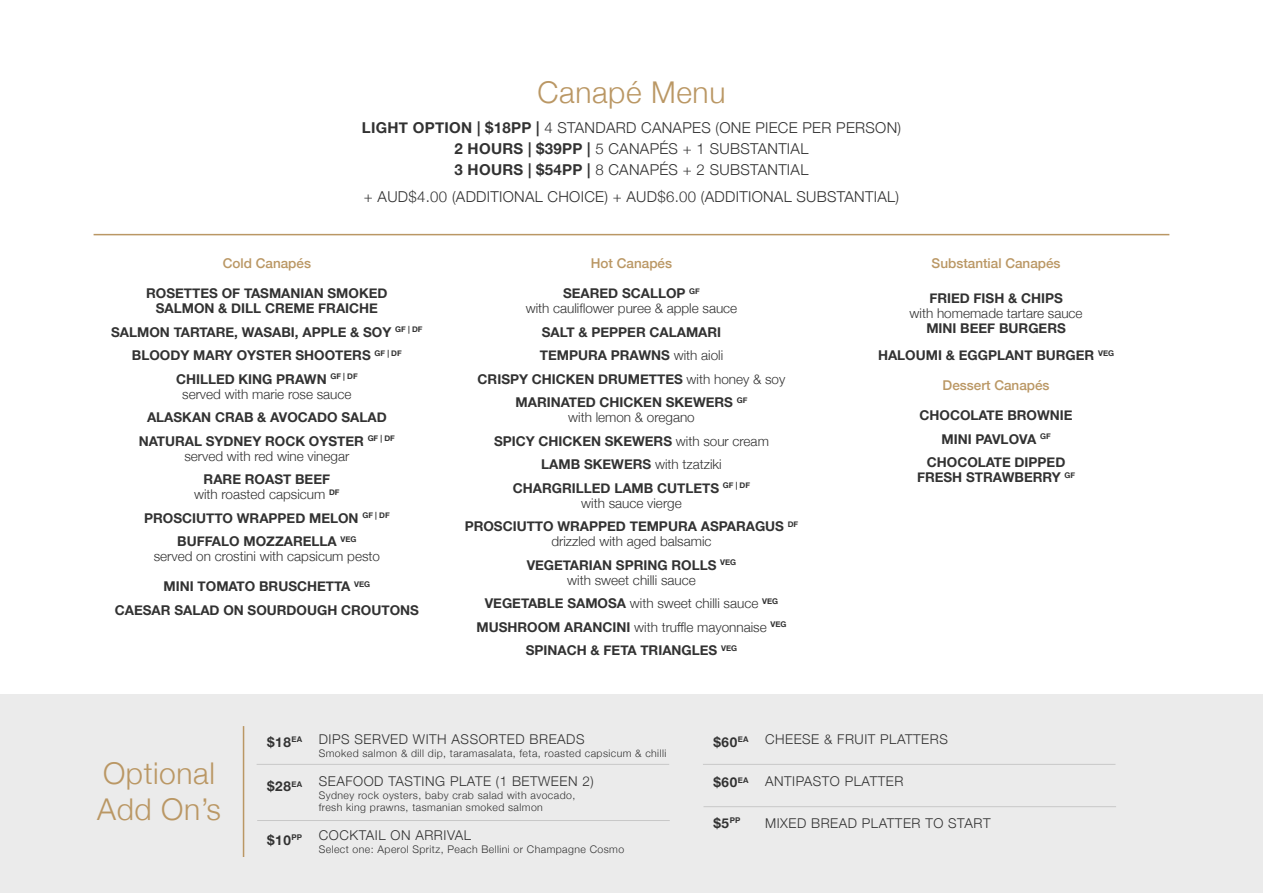
<style>
.page{position:relative;width:1263px;height:893px;background:#fff}
.page>*{position:absolute;margin:0;border:0;box-sizing:border-box;transform-origin:0 0}
.t1{font:300 30px/36px "Helvetica Neue";letter-spacing:.02em;color:#ba9764}
.t2{font:300 15px/21px "Helvetica Neue";letter-spacing:.02em;color:#323232;text-align:center}
.t3{font:700 13.5px/23.5px "Helvetica Neue";color:#323232;text-align:center}
.t4{font:300 13.5px/23.5px "Helvetica Neue";color:#323232;text-align:center}
.t5{font:300 13.5px "Helvetica Neue";letter-spacing:.04em;color:#323232}
.t6{font:500 13.5px "Helvetica Neue";color:#ba9764}
.t7{font:300 10.5px/12.6px "Helvetica Neue";letter-spacing:.04em;color:#323232}
.s1{font-weight:700}
.s2{font-weight:300}
</style>
<div class="page">
<hr style="left:94px;top:234px;width:1075px;height:1px;background:#ba9764">
<div style="left:0;top:694px;width:1263px;height:199px;background:#ebebeb"></div>
<hr style="left:243px;top:726px;width:1px;height:131px;background:#ba9764">
<hr style="left:257px;top:764px;width:412px;height:1px;background:#c8c8c8">
<hr style="left:257px;top:820px;width:413px;height:1px;background:#c8c8c8">
<hr style="left:703px;top:764px;width:412px;height:1px;background:#c8c8c8">
<hr style="left:703px;top:806px;width:413px;height:1px;background:#c8c8c8">
<h1 class="t1" style="left:537px;top:73px;width:189px">Canapé Menu</h1>
<p class="t2" style="left:362px;top:116px;width:541px"><span class="s1">LIGHT OPTION | $18PP |</span> 4 STANDARD CANAPES (ONE PIECE PER PERSON)<br><span class="s1">2 HOURS | $39PP |</span> 5 CANAPÉS + 1 SUBSTANTIAL<br><span class="s1">3 HOURS | $54PP |</span> 8 CANAPÉS + 2 SUBSTANTIAL</p>
<p class="t2" style="left:364px;top:185px;width:537px">+ AUD$4.00 (ADDITIONAL CHOICE) + AUD$6.00 (ADDITIONAL SUBSTANTIAL)</p>
<p class="t6" style="left:223px;top:253px;width:90px">Cold Canapés</p>
<p class="t3" style="left:146px;top:286px;width:243px;line-height:15px">ROSETTES OF TASMANIAN SMOKED<br>SALMON &amp; DILL CREME FRAICHE</p>
<p class="t3" style="left:111px;top:321px;width:313px">SALMON TARTARE, WASABI, APPLE &amp; SOY <sup>GF</sup> <sup>|</sup> <sup>DF<br></sup>BLOODY MARY OYSTER SHOOTERS <sup>GF</sup> <sup>|</sup> <sup>DF<br></sup>CHILLED KING PRAWN <sup>GF</sup> <sup>|</sup> <sup>DF</sup></p>
<p class="t4" style="left:182px;top:381px;width:171px">served with marie rose sauce</p>
<p class="t3" style="left:139px;top:406px;width:258px">ALASKAN CRAB &amp; AVOCADO SALAD<br>NATURAL SYDNEY ROCK OYSTER <sup>GF</sup> <sup>|</sup> <sup>DF</sup></p>
<p class="t4" style="left:184px;top:443px;width:166px">served with red wine vinegar</p>
<p class="t4" style="left:194px;top:471px;width:147px;line-height:15px"><span class="s1">RARE ROAST BEEF </span>with roasted capsicum <sup>DF</sup></p>
<p class="t3" style="left:144px;top:507px;width:247px">PROSCIUTTO WRAPPED MELON <sup>GF</sup> <sup>|</sup> <sup>DF<br></sup>BUFFALO MOZZARELLA <sup>VEG</sup></p>
<p class="t4" style="left:154px;top:544px;width:228px">served on crostini with capsicum pesto</p>
<p class="t3" style="left:115px;top:575px;width:306px;line-height:24px">MINI TOMATO BRUSCHETTA <sup>VEG<br></sup>CAESAR SALAD ON SOURDOUGH CROUTONS</p>
<p class="t6" style="left:591px;top:253px;width:83px">Hot Canapés</p>
<p class="t4" style="left:526px;top:285px;width:213px;line-height:15px"><span class="s1">SEARED SCALLOP</span> <sup>GF<br></sup>with cauliflower puree &amp; apple sauce</p>
<p class="t3" style="left:478px;top:321px;width:309px">SALT &amp; PEPPER CALAMARI<br>TEMPURA PRAWNS <span class="s2">with aioli<br></span>CRISPY CHICKEN DRUMETTES <span class="s2">with honey &amp; soy<br></span>MARINATED CHICKEN SKEWERS <sup>GF</sup></p>
<p class="t3" style="left:494px;top:406px;width:276px"><span class="s2">with lemon &amp; oregano<br></span>SPICY CHICKEN SKEWERS <span class="s2">with sour cream<br></span>LAMB SKEWERS <span class="s2">with tzatziki<br></span>CHARGRILLED LAMB CUTLETS <sup>GF</sup> <sup>|</sup> <sup>DF</sup></p>
<p class="t3" style="left:465px;top:492px;width:335px"><span class="s2">with sauce vierge<br></span>PROSCIUTTO WRAPPED TEMPURA ASPARAGUS <sup>DF</sup></p>
<p class="t4" style="left:527px;top:529px;width:211px">drizzled with aged balsamic<br><span class="s1">VEGETARIAN SPRING ROLLS</span> <sup>VEG</sup></p>
<p class="t4" style="left:476px;top:567px;width:312px">with sweet chilli sauce<br><span class="s1">VEGETABLE SAMOSA</span> with sweet chilli sauce <sup>VEG </sup><span class="s1">MUSHROOM ARANCINI</span> with truffle mayonnaise <sup>VEG </sup><span class="s1">SPINACH &amp; FETA TRIANGLES</span> <sup>VEG</sup></p>
<p class="t6" style="left:931px;top:253px;width:131px">Substantial Canapés</p>
<p class="t3" style="left:929px;top:286px;width:135px">FRIED FISH &amp; CHIPS</p>
<p class="t4" style="left:909px;top:300px;width:175px">with homemade tartare sauce</p>
<p class="t3" style="left:878px;top:314px;width:238px;line-height:27.8px">MINI BEEF BURGERS<br>HALOUMI &amp; EGGPLANT BURGER <sup>VEG</sup></p>
<p class="t6" style="left:942px;top:375px;width:109px">Dessert Canapés</p>
<p class="t3" style="left:919px;top:404px;width:155px">CHOCOLATE BROWNIE<br>MINI PAVLOVA <sup>GF<br></sup>CHOCOLATE DIPPED</p>
<p class="t3" style="left:917px;top:466px;width:160px">FRESH STRAWBERRY <sup>GF</sup></p>
<h1 class="t1" style="left:97px;top:753px;width:125px">Optional<br>Add On’s</h1>
<p class="t3" style="left:267px;top:730px;width:36px">$18<sup>EA</sup></p>
<p class="t3" style="left:267px;top:775px;width:36px">$28<sup>EA</sup></p>
<p class="t3" style="left:267px;top:829px;width:36px">$10<sup>PP</sup></p>
<p class="t5" style="left:319px;top:729px;width:267px">DIPS SERVED WITH ASSORTED BREADS</p>
<p class="t7" style="left:319px;top:746px;width:349px">Smoked salmon &amp; dill dip, taramasalata, feta, roasted capsicum &amp; chilli</p>
<p class="t5" style="left:319px;top:770px;width:276px">SEAFOOD TASTING PLATE (1 BETWEEN 2)</p>
<p class="t7" style="left:319px;top:788px;width:258px">Sydney rock oysters, baby crab salad with avocado, fresh king prawns, tasmanian smoked salmon</p>
<p class="t5" style="left:319px;top:824px;width:154px">COCKTAIL ON ARRIVAL</p>
<p class="t7" style="left:319px;top:842px;width:307px">Select one: Aperol Spritz, Peach Bellini or Champagne Cosmo</p>
<p class="t3" style="left:713px;top:730px;width:36px">$60<sup>EA</sup></p>
<p class="t3" style="left:713px;top:771px;width:36px">$60<sup>EA</sup></p>
<p class="t3" style="left:713px;top:811px;width:28px">$5<sup>PP</sup></p>
<p class="t5" style="left:765px;top:729px;width:184px">CHEESE &amp; FRUIT PLATTERS</p>
<p class="t5" style="left:765px;top:770px;width:140px">ANTIPASTO PLATTER</p>
<p class="t5" style="left:765px;top:812px;width:227px">MIXED BREAD PLATTER TO START</p>
</div>
